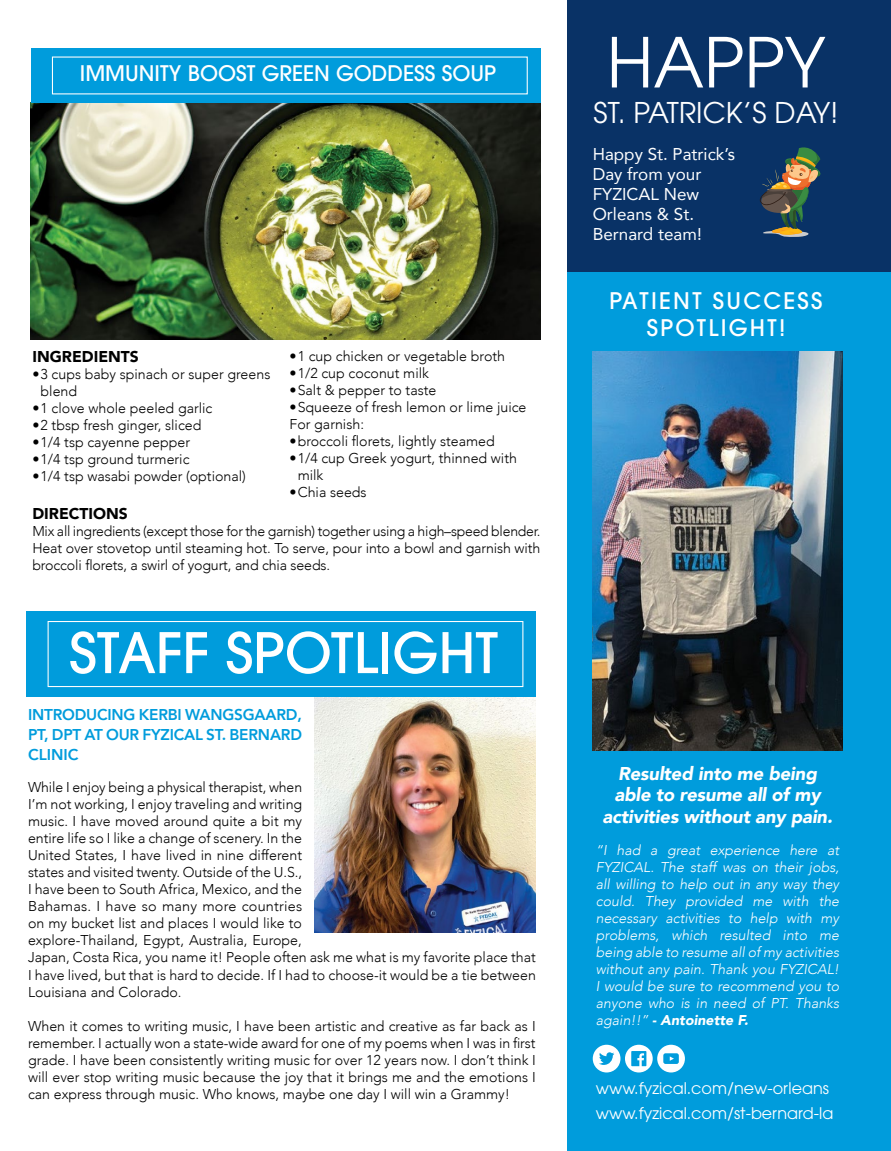
<style>
.page{position:relative;width:891px;height:1151px;background:#fff}
.page>*{position:absolute;margin:0;border:0;box-sizing:border-box;transform-origin:0 0}
.t1{font:68.4px "ITC Avant Garde Pro";color:#fff}
.t2{font:500 55.35px "ITC Avant Garde Pro";color:#fff}
.t3{font:28.35px "ITC Avant Garde Pro";color:#fff}
.t4{font:500 22.72px/27px "ITC Avant Garde Pro";letter-spacing:.1em;color:#fff;text-align:center}
.t5{font:500 21.38px "ITC Avant Garde Pro";color:#fff}
.t6{font:italic 900 18.45px/21.4px "Avenir";letter-spacing:-.01em;color:#fff;text-align:center}
.t7{font:17.1px/19.8px "Avenir";color:#fff}
.t8{font:15.97px/25px "ITC Avant Garde Pro";color:#fff}
.t9{font:800 15.53px/19.8px "Avenir";letter-spacing:-.015em;color:#009cdc;text-align:justify}
.t10{font:900 15.53px "Avenir";color:#000}
.t11{font:300 14.17px/17.1px "Avenir";color:#000}
.t12{font:italic 300 14.17px/17.1px "Avenir";color:#fff;text-align:justify}
.s1{font-weight:900}
</style>
<div class="page">
<img style="left:315px;top:697px;width:221px;height:234px">
<img style="left:31px;top:103px;width:509px;height:237px">
<div style="left:568px;top:271px;width:323px;height:879px;background:#009cdc"></div>
<div style="left:26px;top:611px;width:510px;height:86px;background:#009cdc"></div>
<div style="left:31px;top:49px;width:509px;height:54px;background:#009cdc"></div>
<div style="left:48px;top:621px;width:475px;height:66px;border:1px solid #fff"></div>
<img style="left:593px;top:352px;width:249px;height:398px">
<svg style="left:593px;top:1044px;width:92px;height:28px"></svg>
<div style="left:568px;top:0;width:323px;height:271px;background:#093266"></div>
<svg style="left:760px;top:147px;width:61px;height:90px"></svg>
<h3 class="t5" style="left:80px;top:59px;width:418px">IMMUNITY BOOST GREEN GODDESS SOUP</h3>
<p class="t10" style="left:32px;top:343px;width:108px">INGREDIENTS</p>
<p class="t11" style="left:41px;top:365px;width:231px;text-indent:-8px">•3 cups baby spinach or super greens blend</p>
<p class="t11" style="left:32px;top:399px;width:182px">•1 clove whole peeled garlic</p>
<p class="t11" style="left:32px;top:417px;width:171px">•2 tbsp fresh ginger, sliced</p>
<p class="t11" style="left:32px;top:434px;width:159px">•1/4 tsp cayenne pepper</p>
<p class="t11" style="left:32px;top:451px;width:159px">•1/4 tsp ground turmeric</p>
<p class="t11" style="left:32px;top:468px;width:215px">•1/4 tsp wasabi powder (optional)</p>
<p class="t11" style="left:290px;top:347px;width:217px">•1 cup chicken or vegetable broth</p>
<p class="t11" style="left:290px;top:364px;width:141px">•1/2 cup coconut milk</p>
<p class="t11" style="left:290px;top:381px;width:148px">•Salt &amp; pepper to taste</p>
<p class="t11" style="left:290px;top:398px;width:238px">•Squeeze of fresh lemon or lime juice<br>For garnish:</p>
<p class="t11" style="left:290px;top:432px;width:207px">•broccoli florets, lightly steamed</p>
<p class="t11" style="left:298px;top:449px;width:221px;text-indent:-8px">•1/4 cup Greek yogurt, thinned with milk</p>
<p class="t11" style="left:290px;top:483px;width:79px">•Chia seeds</p>
<p class="t10" style="left:32px;top:500px;width:97px">DIRECTIONS</p>
<p class="t11" style="left:32px;top:522px;width:510px;text-align:justify">Mix all ingredients (except those for the garnish) together using a high–speed blender.<br>Heat over stovetop until steaming hot. To serve, pour into a bowl and garnish with broccoli florets, a swirl of yogurt, and chia seeds.</p>
<h2 class="t2" style="left:69px;top:617px;width:430px">STAFF SPOTLIGHT</h2>
<p class="t9" style="left:28px;top:704px;width:276px">INTRODUCING KERBI WANGSGAARD, PT, DPT AT OUR FYZICAL ST. BERNARD CLINIC</p>
<p class="t11" style="left:28px;top:778px;width:509px">While I enjoy being a physical therapist, when<br>I’m not working, I enjoy traveling and writing<br>music. I have moved around quite a bit my<br>entire life so I like a change of scenery. In the<br>United States, I have lived in nine different<br>states and visited twenty. Outside of the U.S.,<br>I have been to South Africa, Mexico, and the<br>Bahamas. I have so many more countries<br>on my bucket list and places I would like to<br>explore-Thailand, Egypt, Australia, Europe,<br>Japan, Costa Rica, you name it! People often ask me what is my favorite place that I have lived, but that is hard to decide. If I had to choose-it would be a tie between Louisiana and Colorado.</p>
<p class="t11" style="left:28px;top:1017px;width:509px;text-align:justify">When it comes to writing music, I have been artistic and creative as far back as I remember. I actually won a state-wide award for one of my poems when I was in first grade. I have been consistently writing music for over 12 years now. I don’t think I will ever stop writing music because the joy that it brings me and the emotions I can express through music. Who knows, maybe one day I will win a Grammy!</p>
<h1 class="t1" style="left:607px;top:20px;width:220px">HAPPY</h1>
<h3 class="t3" style="left:594px;top:95px;width:246px">ST. PATRICK’S DAY!</h3>
<p class="t7" style="left:593px;top:144px;width:144px">Happy St. Patrick’s<br>Day from your<br>FYZICAL New<br>Orleans &amp; St.<br>Bernard team!</p>
<h3 class="t4" style="left:610px;top:287px;width:214px">PATIENT SUCCESS<br>SPOTLIGHT!</h3>
<h3 class="t6" style="left:603px;top:762px;width:231px">Resulted into me being able to resume all of my activities without any pain.</h3>
<p class="t12" style="left:596px;top:841px;width:245px">“I had a great experience here at FYZICAL. The staff was on their jobs, all willing to help out in any way they could. They provided me with the necessary activities to help with my problems, which resulted into me being able to resume all of my activities without any pain. Thank you FYZICAL!<br>I would be sure to recommend you to anyone who is in need of PT. Thanks again!!” <span class="s1">- Antoinette F.</span></p>
<p class="t8" style="left:596px;top:1075px;width:239px">www.fyzical.com/new-orleans www.fyzical.com/st-bernard-la</p>
</div>
